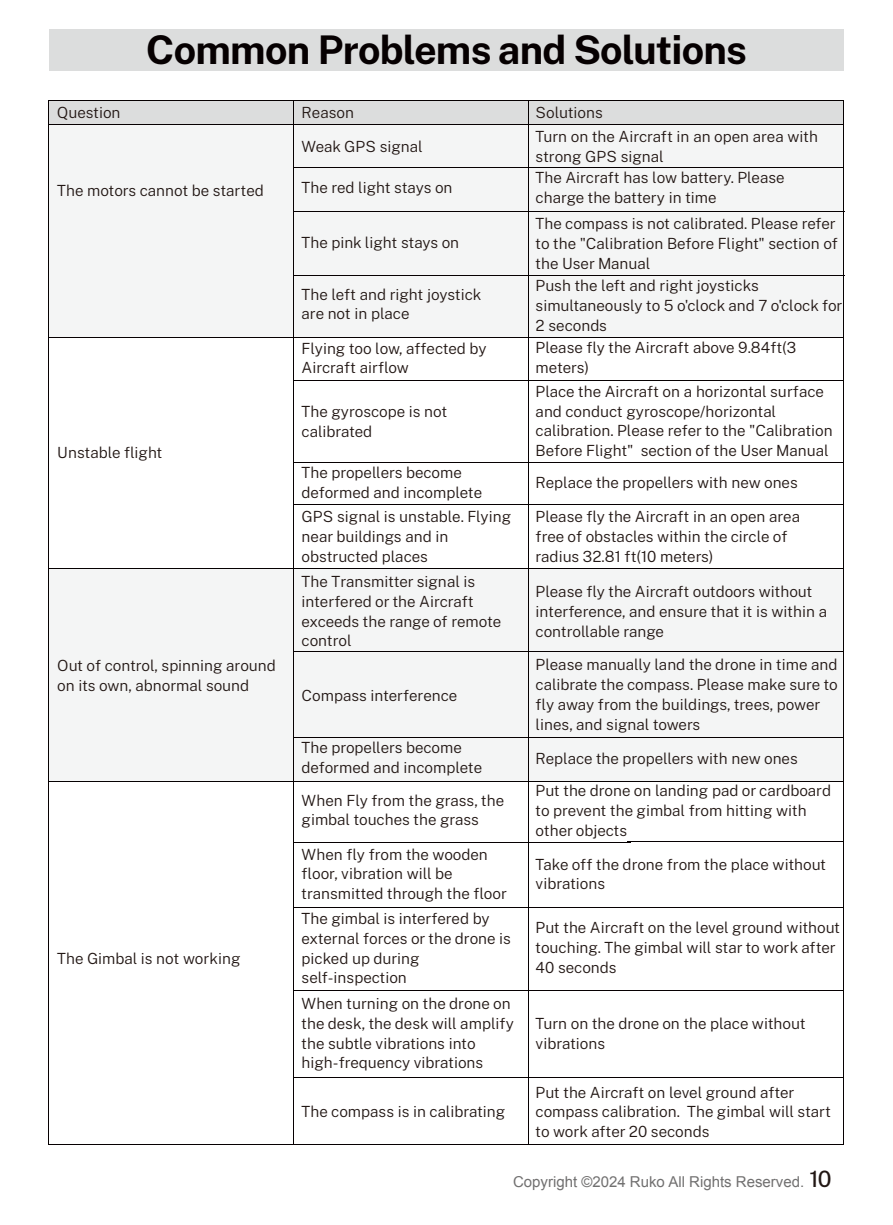
<style>
.page{position:relative;width:893px;height:1225px;background:#fff}
.page>*{position:absolute;margin:0;border:0;box-sizing:border-box;transform-origin:0 0}
.t1{font:700 39.6px "Public Sans";letter-spacing:-.02em;color:#060001}
.t2{font:300 15.3px/19.8px "Public Sans";color:#221714}
.t3{font:15px "Arial";color:#717070}
.s1{font-family:"Public Sans";font-weight:500;font-size:22.5px;color:#221714}
</style>
<div class="page">
<div style="left:49px;top:29px;width:794px;height:41px;background:#dcdddd"></div>
<div style="left:49px;top:101px;width:795px;height:23px;background:#dcdddd"></div>
<div style="left:49px;top:124px;width:795px;height:213px;background:#f4f5f5"></div>
<div style="left:49px;top:569px;width:794px;height:211px;background:#f4f5f5"></div>
<hr style="left:49px;top:101px;width:260px;height:1px;background:#060001">
<hr style="left:310px;top:101px;width:218px;height:1px;background:#060001">
<hr style="left:529px;top:101px;width:315px;height:1px;background:#060001">
<hr style="left:49px;top:124px;width:260px;height:1px;background:#060001">
<hr style="left:294px;top:124px;width:234px;height:1px;background:#060001">
<hr style="left:529px;top:124px;width:314px;height:1px;background:#060001">
<hr style="left:49px;top:101px;width:1px;height:90px;background:#060001">
<hr style="left:293px;top:107px;width:1px;height:681px;background:#060001">
<hr style="left:528px;top:107px;width:1px;height:712px;background:#060001">
<hr style="left:293px;top:757px;width:1px;height:121px;background:#060001">
<hr style="left:528px;top:749px;width:1px;height:136px;background:#060001">
<hr style="left:627px;top:167px;width:217px;height:1px;background:#060001">
<hr style="left:293px;top:167px;width:170px;height:1px;background:#060001">
<hr style="left:461px;top:167px;width:169px;height:1px;background:#060001">
<hr style="left:628px;top:211px;width:216px;height:1px;background:#060001">
<hr style="left:294px;top:211px;width:169px;height:1px;background:#060001">
<hr style="left:462px;top:211px;width:169px;height:1px;background:#060001">
<hr style="left:628px;top:275px;width:216px;height:1px;background:#060001">
<hr style="left:294px;top:275px;width:169px;height:1px;background:#060001">
<hr style="left:462px;top:275px;width:169px;height:1px;background:#060001">
<hr style="left:627px;top:380px;width:217px;height:1px;background:#060001">
<hr style="left:294px;top:380px;width:169px;height:1px;background:#060001">
<hr style="left:461px;top:380px;width:169px;height:1px;background:#060001">
<hr style="left:627px;top:462px;width:217px;height:1px;background:#060001">
<hr style="left:294px;top:462px;width:169px;height:1px;background:#060001">
<hr style="left:461px;top:462px;width:169px;height:1px;background:#060001">
<hr style="left:627px;top:504px;width:217px;height:1px;background:#060001">
<hr style="left:294px;top:504px;width:169px;height:1px;background:#060001">
<hr style="left:461px;top:504px;width:169px;height:1px;background:#060001">
<hr style="left:627px;top:737px;width:217px;height:1px;background:#060001">
<hr style="left:293px;top:737px;width:170px;height:1px;background:#060001">
<hr style="left:461px;top:737px;width:169px;height:1px;background:#060001">
<hr style="left:627px;top:841px;width:217px;height:1px;background:#060001">
<hr style="left:293px;top:841px;width:170px;height:1px;background:#060001">
<hr style="left:461px;top:841px;width:169px;height:1px;background:#060001">
<hr style="left:627px;top:907px;width:217px;height:1px;background:#060001">
<hr style="left:293px;top:907px;width:170px;height:1px;background:#060001">
<hr style="left:461px;top:907px;width:169px;height:1px;background:#060001">
<hr style="left:627px;top:990px;width:217px;height:1px;background:#060001">
<hr style="left:293px;top:990px;width:170px;height:1px;background:#060001">
<hr style="left:461px;top:990px;width:169px;height:1px;background:#060001">
<hr style="left:627px;top:1077px;width:217px;height:1px;background:#060001">
<hr style="left:293px;top:1077px;width:170px;height:1px;background:#060001">
<hr style="left:461px;top:1077px;width:169px;height:1px;background:#060001">
<hr style="left:627px;top:651px;width:217px;height:1px;background:#060001">
<hr style="left:294px;top:651px;width:169px;height:1px;background:#060001">
<hr style="left:461px;top:651px;width:169px;height:1px;background:#060001">
<hr style="left:531px;top:337px;width:312px;height:1px;background:#060001">
<hr style="left:49px;top:337px;width:245px;height:1px;background:#060001">
<hr style="left:286px;top:337px;width:244px;height:1px;background:#060001">
<hr style="left:530px;top:568px;width:313px;height:1px;background:#060001">
<hr style="left:49px;top:568px;width:245px;height:1px;background:#060001">
<hr style="left:286px;top:568px;width:244px;height:1px;background:#060001">
<hr style="left:531px;top:780px;width:312px;height:1px;background:#060001">
<hr style="left:50px;top:781px;width:244px;height:1px;background:#060001">
<hr style="left:286px;top:781px;width:244px;height:1px;background:#060001">
<hr style="left:49px;top:114px;width:1px;height:264px;background:#060001">
<hr style="left:293px;top:864px;width:1px;height:75px;background:#060001">
<hr style="left:293px;top:884px;width:1px;height:260px;background:#060001">
<hr style="left:528px;top:881px;width:1px;height:262px;background:#060001">
<hr style="left:49px;top:317px;width:1px;height:827px;background:#060001">
<svg style="left:843px;top:102px;width:1px;height:22px"></svg>
<hr style="left:843px;top:124px;width:1px;height:97px;background:#060001">
<hr style="left:843px;top:212px;width:1px;height:152px;background:#060001">
<hr style="left:843px;top:361px;width:1px;height:783px;background:#060001">
<hr style="left:49px;top:1143px;width:795px;height:1px;background:#060001">
<h1 class="t1" style="left:146px;top:19px;width:603px">Common Problems and Solutions</h1>
<p class="t2" style="left:57px;top:102px;width:65px">Question</p>
<p class="t2" style="left:302px;top:102px;width:54px">Reason</p>
<p class="t2" style="left:536px;top:102px;width:69px">Solutions</p>
<p class="t2" style="left:57px;top:179px;width:208px">The motors cannot be started</p>
<p class="t2" style="left:302px;top:136px;width:123px">Weak GPS signal</p>
<p class="t2" style="left:302px;top:177px;width:152px">The red light stays on</p>
<p class="t2" style="left:302px;top:231px;width:159px">The pink light stays on</p>
<p class="t2" style="left:302px;top:283px;width:181px">The left and right joystick are not in place</p>
<p class="t2" style="left:302px;top:337px;width:186px">Flying too low, affected by<br>Aircraft airflow</p>
<p class="t2" style="left:302px;top:401px;width:147px">The gyroscope is not calibrated</p>
<p class="t2" style="left:536px;top:125px;width:284px">Turn on the Aircraft in an open area with strong GPS signal<br>The Aircraft has low battery. Please charge the battery in time</p>
<p class="t2" style="left:536px;top:213px;width:304px">The compass is not calibrated. Please refer to the "Calibration Before Flight" section of the User Manual</p>
<p class="t2" style="left:536px;top:275px;width:308px">Push the left and right joysticks simultaneously to 5 o'clock and 7 o'clock for<br>2 seconds</p>
<p class="t2" style="left:536px;top:337px;width:262px">Please fly the Aircraft above 9.84ft(3 meters)</p>
<p class="t2" style="left:536px;top:381px;width:299px">Place the Aircraft on a horizontal surface and conduct gyroscope/horizontal calibration. Please refer to the "Calibration</p>
<p class="t2" style="left:57px;top:442px;width:107px">Unstable flight</p>
<p class="t2" style="left:536px;top:440px;width:294px">Before Flight" section of the User Manual</p>
<p class="t2" style="left:57px;top:655px;width:220px">Out of control, spinning around on its own, abnormal sound</p>
<p class="t2" style="left:57px;top:948px;width:185px">The Gimbal is not working</p>
<p class="t2" style="left:302px;top:462px;width:182px">The propellers become deformed and incomplete</p>
<p class="t2" style="left:536px;top:471px;width:264px">Replace the propellers with new ones</p>
<p class="t2" style="left:302px;top:506px;width:211px">GPS signal is unstable. Flying near buildings and in obstructed places</p>
<p class="t2" style="left:302px;top:571px;width:201px">The Transmitter signal is interfered or the Aircraft exceeds the range of remote control</p>
<p class="t2" style="left:302px;top:684px;width:157px">Compass interference</p>
<p class="t2" style="left:302px;top:736px;width:182px">The propellers become deformed and incomplete</p>
<p class="t2" style="left:302px;top:789px;width:204px">When Fly from the grass, the gimbal touches the grass</p>
<p class="t2" style="left:302px;top:843px;width:207px">When fly from the wooden floor, vibration will be transmitted through the floor</p>
<p class="t2" style="left:302px;top:907px;width:211px">The gimbal is interfered by external forces or the drone is picked up during self-inspection</p>
<p class="t2" style="left:302px;top:993px;width:214px">When turning on the drone on the desk, the desk will amplify the subtle vibrations into high-frequency vibrations</p>
<p class="t2" style="left:302px;top:1100px;width:205px">The compass is in calibrating</p>
<p class="t2" style="left:536px;top:506px;width:266px">Please fly the Aircraft in an open area free of obstacles within the circle of radius 32.81 ft(10 meters)</p>
<p class="t2" style="left:536px;top:581px;width:293px">Please fly the Aircraft outdoors without interference, and ensure that it is within a controllable range</p>
<p class="t2" style="left:536px;top:654px;width:304px">Please manually land the drone in time and calibrate the compass. Please make sure to fly away from the buildings, trees, power lines, and signal towers</p>
<p class="t2" style="left:536px;top:747px;width:264px">Replace the propellers with new ones</p>
<p class="t2" style="left:536px;top:780px;width:297px">Put the drone on landing pad or cardboard to prevent the gimbal from hitting with other objects</p>
<p class="t2" style="left:536px;top:853px;width:292px">Take off the drone from the place without vibrations</p>
<p class="t2" style="left:536px;top:917px;width:306px">Put the Aircraft on the level ground without touching. The gimbal will star to work after<br>40 seconds</p>
<p class="t2" style="left:536px;top:1012px;width:271px">Turn on the drone on the place without vibrations</p>
<p class="t2" style="left:536px;top:1081px;width:297px">Put the Aircraft on level ground after compass calibration. The gimbal will start to work after 20 seconds</p>
<p class="t3" style="left:513px;top:1171px;width:320px">Copyright ©2024 Ruko All Rights Reserved. <span class="s1">10</span></p>
</div>
